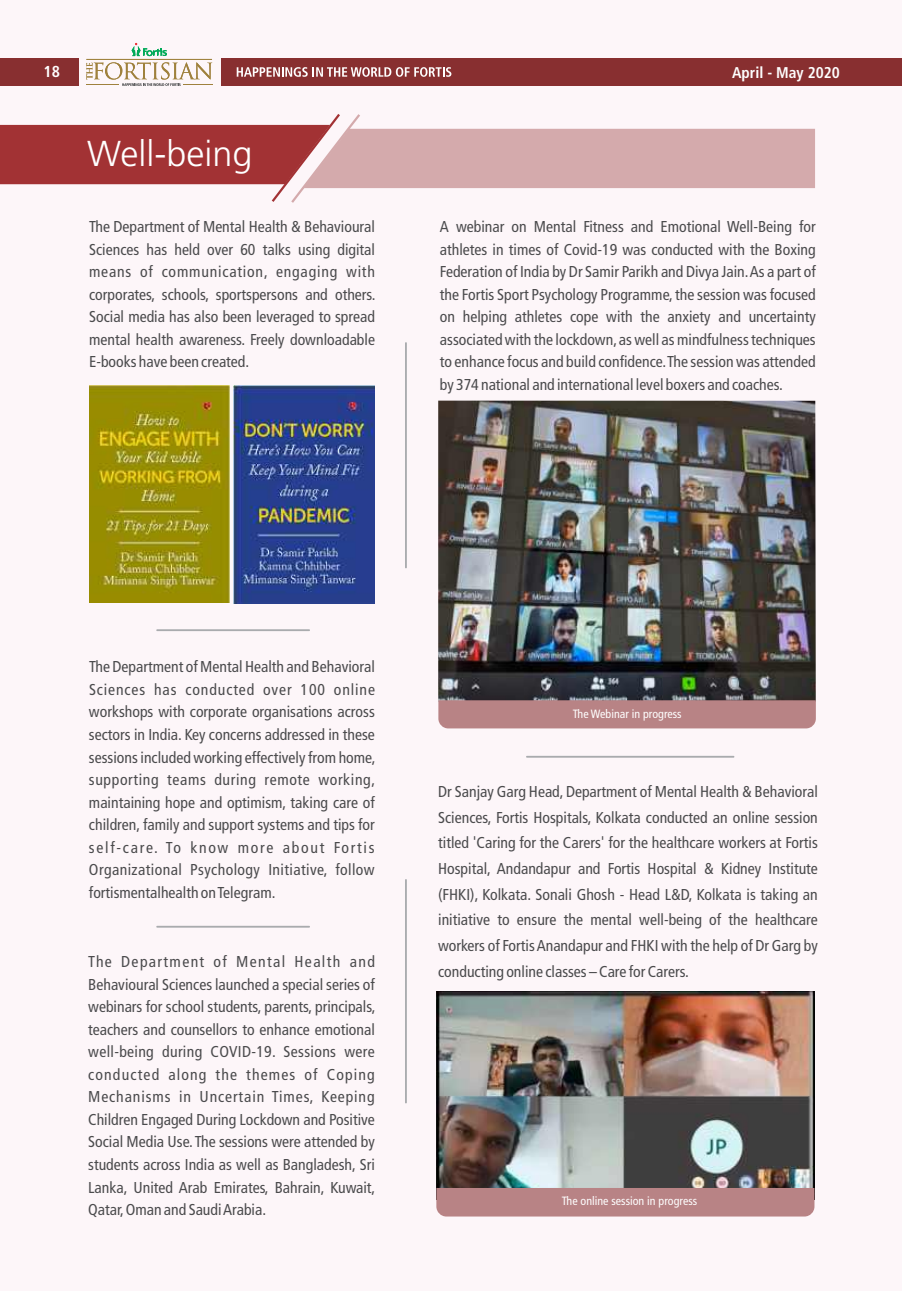
<style>
.page{position:relative;width:902px;height:1291px;background:#fdf6f9}
.page>*{position:absolute;margin:0;border:0;box-sizing:border-box;transform-origin:0 0}
.t1{font:300 36px "Frutiger";color:#fff}
.t2{font:700 condensed 15.9px "Frutiger";color:#fff}
.t3{font:condensed 15.75px/22.5px "Frutiger";color:#4b4b4d;text-align:justify}
.t4{font:700 condensed 15.6px "Frutiger";color:#fefefe}
.t5{font:condensed 12px "Frutiger";color:#fefefe}
</style>
<div class="page">
<div style="left:0;top:58px;width:78px;height:28px;background:#882f30"></div>
<svg style="left:86px;top:43px;width:126px;height:43px"></svg>
<div style="left:222px;top:58px;width:680px;height:28px;background:#882f30"></div>
<svg style="left:237px;top:67px;width:214px;height:10px"></svg>
<svg style="left:0;top:114px;width:815px;height:89px"></svg>
<img style="left:89px;top:385px;width:140px;height:218px">
<img style="left:234px;top:385px;width:141px;height:219px">
<img style="left:438px;top:401px;width:378px;height:299px">
<div style="left:438px;top:700px;width:378px;height:28px;background:#b88385"></div>
<img style="left:436px;top:991px;width:378px;height:197px">
<div style="left:436px;top:1188px;width:378px;height:28px;background:#b88385"></div>
<hr style="left:405px;top:342px;width:2px;height:226px;background:#a9abae">
<hr style="left:405px;top:879px;width:2px;height:224px;background:#a9abae">
<hr style="left:156px;top:629px;width:154px;height:2px;background:#a9abae">
<hr style="left:156px;top:926px;width:154px;height:1px;background:#a9abae">
<hr style="left:526px;top:756px;width:208px;height:1px;background:#a9abae">
<p class="t2" style="left:43px;top:66px;width:18px">1 48</p>
<h1 class="t1" style="left:87px;top:137px;width:167px">Well-being</h1>
<p class="t3" style="left:89px;top:217px;width:288px">The Department of Mental Health &amp; Behavioural Sciences has held over 60 talks using digital means of communication, engaging with corporates, schools, sportspersons and others.<br>Social media has also been leveraged to spread mental health awareness. Freely downloadable E-books have been created.</p>
<p class="t4" style="left:732px;top:66px;width:109px">April - May 2020</p>
<p class="t3" style="left:440px;top:217px;width:377px">A webinar on Mental Fitness and Emotional Well-Being for athletes in times of Covid-19 was conducted with the Boxing Federation of India by Dr Samir Parikh and Divya Jain. As a part of the Fortis Sport Psychology Programme, the session was focused on helping athletes cope with the anxiety and uncertainty associated with the lockdown, as well as mindfulness techniques to enhance focus and build confidence. The session was attended by 374 national and international level boxers and coaches.</p>
<p class="t3" style="left:89px;top:657px;width:288px">The Department of Mental Health and Behavioral Sciences has conducted over 100 online workshops with corporate organisations across sectors in India. Key concerns addressed in these sessions included working effectively from home, supporting teams during remote working, maintaining hope and optimism, taking care of children, family and support systems and tips for self-care. To know more about Fortis Organizational Psychology Initiative, follow fortismentalhealth on Telegram.</p>
<p class="t3" style="left:88px;top:952px;width:289px">The Department of Mental Health and Behavioural Sciences launched a special series of webinars for school students, parents, principals, teachers and counsellors to enhance emotional well-being during COVID-19. Sessions were conducted along the themes of Coping Mechanisms in Uncertain Times, Keeping Children Engaged During Lockdown and Positive Social Media Use. The sessions were attended by students across India as well as Bangladesh, Sri Lanka, United Arab Emirates, Bahrain, Kuwait, Qatar, Oman and Saudi Arabia.</p>
<p class="t5" style="left:573px;top:708px;width:111px">The Webinar in progress</p>
<p class="t3" style="left:438px;top:780px;width:381px;line-height:25.7px">Dr Sanjay Garg Head, Department of Mental Health &amp; Behavioral Sciences, Fortis Hospitals, Kolkata conducted an online session titled 'Caring for the Carers' for the healthcare workers at Fortis Hospital, Andandapur and Fortis Hospital &amp; Kidney Institute (FHKI), Kolkata. Sonali Ghosh - Head L&amp;D, Kolkata is taking an initiative to ensure the mental well-being of the healthcare workers of Fortis Anandapur and FHKI with the help of Dr Garg by conducting online classes – Care for Carers.</p>
<p class="t5" style="left:562px;top:1196px;width:137px">The online session in progress</p>
</div>
